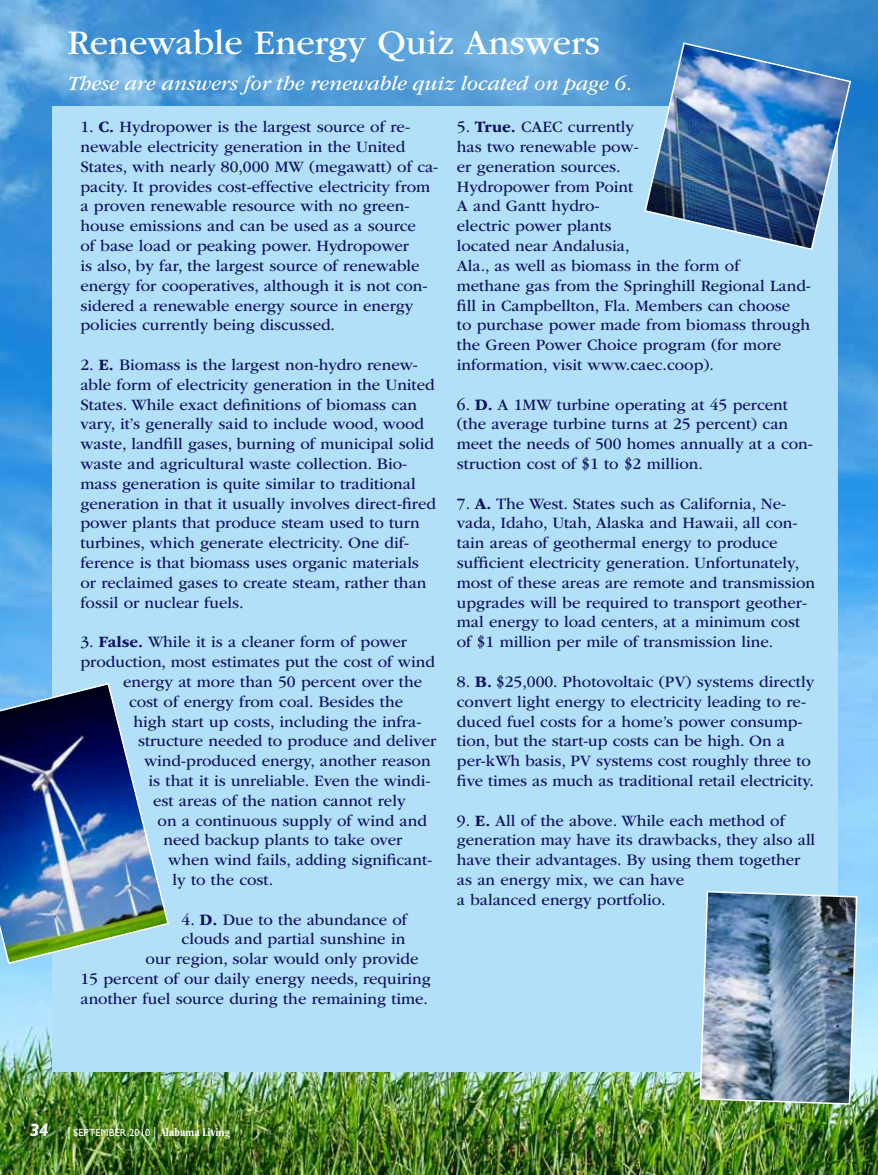
<style>
.page{position:relative;width:878px;height:1175px;background:#fff}
.page>*{position:absolute;margin:0;border:0;box-sizing:border-box;transform-origin:0 0}
.t1{font:36px "ITC Garamond Std";color:#fff}
.t2{font:italic 21px "ITC Garamond Std";color:#fff}
.t3{font:16.5px/19.8px "ITC Garamond Std";color:#10125f}
.t4{font:10.5px "Gill Sans Std";color:#fff}
.s1{font-weight:700}
.s2{font-weight:700;font-style:italic;font-size:18px}
.s3{font-size:12px}
.s4{font-family:"ITC Garamond Std";font-weight:700;font-stretch:condensed;font-size:12px}
</style>
<div class="page">
<img style="left:0;top:0;width:878px;height:1174px">
<div style="left:52px;top:106px;width:785px;height:966px;background:#b3e0f9"></div>
<img style="left:0;top:682px;width:169px;height:283px">
<img style="left:643px;top:41px;width:209px;height:210px">
<img style="left:698px;top:890px;width:160px;height:215px">
<h1 class="t1" style="left:68px;top:23px;width:534px">Renewable Energy Quiz Answers</h1>
<p class="t2" style="left:68px;top:71px;width:566px">These are answers for the renewable quiz located on page 6.</p>
<p class="t3" style="left:80px;top:117px;width:359px">1. <span class="s1">C.</span> Hydropower is the largest source of re&shy;newable electricity generation in the United States, with nearly 80,000 MW (megawatt) of ca&shy;pacity. It provides cost-effective electricity from a proven renewable resource with no green&shy;house emissions and can be used as a source<br>of base load or peaking power. Hydropower<br>is also, by far, the largest source of renewable energy for cooperatives, although it is not con&shy;sidered a renewable energy source in energy policies currently being discussed.</p>
<p class="t3" style="left:80px;top:355px;width:357px">2. <span class="s1">E.</span> Biomass is the largest non-hydro renew&shy;able form of electricity generation in the United States. While exact definitions of biomass can vary, it’s generally said to include wood, wood waste, landfill gases, burning of municipal solid waste and agricultural waste collection. Bio&shy;mass generation is quite similar to traditional generation in that it usually involves direct-fired power plants that produce steam used to turn turbines, which generate electricity. One dif&shy;ference is that biomass uses organic materials or reclaimed gases to create steam, rather than fossil or nuclear fuels.</p>
<p class="t3" style="left:80px;top:632px;width:328px">3. <span class="s1">False.</span> While it is a cleaner form of power</p>
<p class="t3" style="left:80px;top:652px;width:356px">production, most estimates put the cost of wind</p>
<p class="t3" style="left:123px;top:672px;width:300px">energy at more than 50 percent over the</p>
<p class="t3" style="left:129px;top:691px;width:275px">cost of energy from coal. Besides the</p>
<p class="t3" style="left:134px;top:711px;width:289px">high start up costs, including the infra-</p>
<p class="t3" style="left:138px;top:731px;width:300px">structure needed to produce and deliver</p>
<p class="t3" style="left:144px;top:751px;width:288px">wind-produced energy, another reason</p>
<p class="t3" style="left:149px;top:771px;width:283px">is that it is unreliable. Even the windi-</p>
<p class="t3" style="left:153px;top:790px;width:254px">est areas of the nation cannot rely</p>
<p class="t3" style="left:158px;top:810px;width:271px">on a continuous supply of wind and</p>
<p class="t3" style="left:164px;top:830px;width:240px">need backup plants to take over</p>
<p class="t3" style="left:168px;top:850px;width:265px">when wind fails, adding significant-</p>
<p class="t3" style="left:173px;top:870px;width:102px">ly to the cost.</p>
<p class="t3" style="left:182px;top:909px;width:227px">4. <span class="s1">D.</span> Due to the abundance of</p>
<p class="t3" style="left:182px;top:929px;width:225px">clouds and partial sunshine in</p>
<p class="t3" style="left:146px;top:949px;width:274px">our region, solar would only provide</p>
<p class="t3" style="left:80px;top:969px;width:352px">15 percent of our daily energy needs, requiring</p>
<p class="t3" style="left:80px;top:988px;width:349px">another fuel source during the remaining time.</p>
<p class="t3" style="left:457px;top:117px;width:355px">5. <span class="s1">True.</span> CAEC currently<br>has two renewable pow-<br>er generation sources.<br>Hydropower from Point<br>A and Gantt hydro-<br>electric power plants<br>located near Andalusia,<br>Ala., as well as biomass in the form of<br>methane gas from the Springhill Regional Land&shy;fill in Campbellton, Fla. Members can choose<br>to purchase power made from biomass through the Green Power Choice program (for more information, visit www.caec.coop).</p>
<p class="t3" style="left:457px;top:394px;width:357px">6. <span class="s1">D.</span> A 1MW turbine operating at 45 percent (the average turbine turns at 25 percent) can meet the needs of 500 homes annually at a con&shy;struction cost of $1 to $2 million.</p>
<p class="t3" style="left:457px;top:493px;width:360px">7. <span class="s1">A.</span> The West. States such as California, Ne&shy;vada, Idaho, Utah, Alaska and Hawaii, all con&shy;tain areas of geothermal energy to produce sufficient electricity generation. Unfortunately, most of these areas are remote and transmission upgrades will be required to transport geother&shy;mal energy to load centers, at a minimum cost of $1 million per mile of transmission line.</p>
<p class="t3" style="left:457px;top:672px;width:359px">8. <span class="s1">B.</span> $25,000. Photovoltaic (PV) systems directly convert light energy to electricity leading to re&shy;duced fuel costs for a home’s power consump&shy;tion, but the start-up costs can be high. On a per-kWh basis, PV systems cost roughly three to five times as much as traditional retail electricity.</p>
<p class="t3" style="left:457px;top:810px;width:360px">9. <span class="s1">E.</span> All of the above. While each method of generation may have its drawbacks, they also all have their advantages. By using them together as an energy mix, we can have<br>a balanced energy portfolio.</p>
<p class="t4" style="left:30px;top:1126px;width:202px"><span class="s2">34</span> <span class="s3">|</span> SEPTEMBER 2010 <span class="s3">|</span> <span class="s4">Alabama Living</span></p>
</div>
